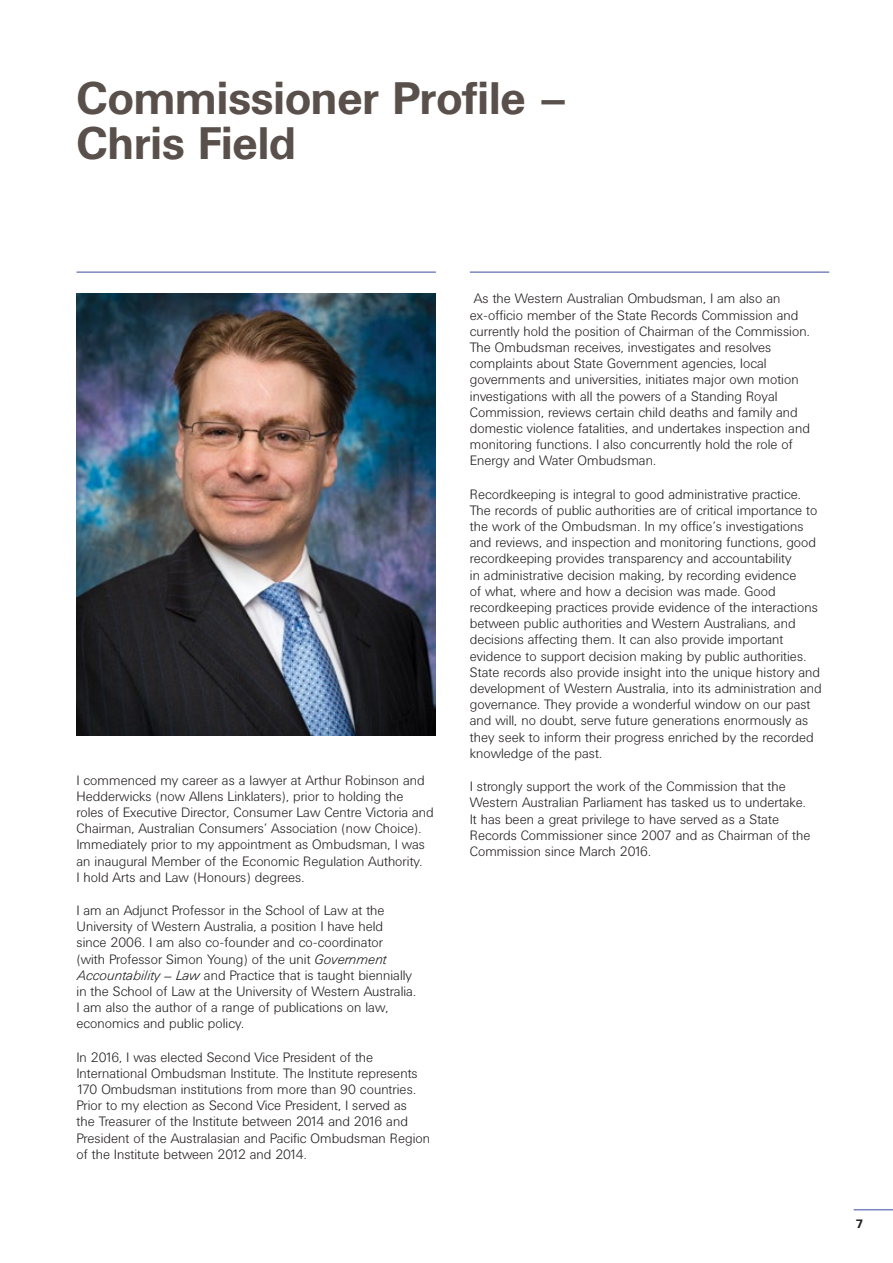
<style>
.page{position:relative;width:893px;height:1263px;background:#fff}
.page>*{position:absolute;margin:0;border:0;box-sizing:border-box;transform-origin:0 0}
.t1{font:700 45px/45px "Univers BQ";letter-spacing:-.01em;color:#59504b}
.t2{font:300 13.5px/16.2px "Univers BQ";color:#231f20}
.t3{font:700 12px "Univers BQ";color:#231f20}
.s1{font-style:italic}
</style>
<div class="page">
<hr style="left:77px;top:271px;width:359px;height:2px;background:#7b87c2">
<hr style="left:470px;top:271px;width:359px;height:2px;background:#7b87c2">
<hr style="left:854px;top:1209px;width:39px;height:1px;background:#7b87c2">
<img style="left:77px;top:293px;width:359px;height:443px">
<h1 class="t1" style="left:77px;top:77px;width:492px">Commissioner Profile –<br>Chris Field</h1>
<p class="t2" style="left:77px;top:772px;width:359px">I commenced my career as a lawyer at Arthur Robinson and Hedderwicks (now Allens Linklaters), prior to holding the roles of Executive Director, Consumer Law Centre Victoria and Chairman, Australian Consumers’ Association (now Choice).<br>Immediately prior to my appointment as Ombudsman, I was an inaugural Member of the Economic Regulation Authority.<br>I hold Arts and Law (Honours) degrees.</p>
<p class="t2" style="left:77px;top:903px;width:341px">I am an Adjunct Professor in the School of Law at the University of Western Australia, a position I have held since 2006. I am also co-founder and co-coordinator<br>(with Professor Simon Young) of the unit <span class="s1">Government Accountability – Law</span> and Practice that is taught biennially in the School of Law at the University of Western Australia.<br>I am also the author of a range of publications on law, economics and public policy.</p>
<p class="t2" style="left:77px;top:1049px;width:355px">In 2016, I was elected Second Vice President of the International Ombudsman Institute. The Institute represents 170 Ombudsman institutions from more than 90 countries.<br>Prior to my election as Second Vice President, I served as<br>the Treasurer of the Institute between 2014 and 2016 and President of the Australasian and Pacific Ombudsman Region of the Institute between 2012 and 2014.</p>
<p class="t2" style="left:470px;top:291px;width:342px">As the Western Australian Ombudsman, I am also an ex-officio member of the State Records Commission and currently hold the position of Chairman of the Commission.<br>The Ombudsman receives, investigates and resolves complaints about State Government agencies, local governments and universities, initiates major own motion investigations with all the powers of a Standing Royal Commission, reviews certain child deaths and family and domestic violence fatalities, and undertakes inspection and monitoring functions. I also concurrently hold the role of Energy and Water Ombudsman.</p>
<p class="t2" style="left:470px;top:486px;width:353px">Recordkeeping is integral to good administrative practice.<br>The records of public authorities are of critical importance to the work of the Ombudsman. In my office’s investigations and reviews, and inspection and monitoring functions, good recordkeeping provides transparency and accountability<br>in administrative decision making, by recording evidence<br>of what, where and how a decision was made. Good recordkeeping practices provide evidence of the interactions between public authorities and Western Australians, and decisions affecting them. It can also provide important evidence to support decision making by public authorities.<br>State records also provide insight into the unique history and development of Western Australia, into its administration and governance. They provide a wonderful window on our past and will, no doubt, serve future generations enormously as they seek to inform their progress enriched by the recorded knowledge of the past.</p>
<p class="t2" style="left:470px;top:779px;width:342px">I strongly support the work of the Commission that the Western Australian Parliament has tasked us to undertake.<br>It has been a great privilege to have served as a State Records Commissioner since 2007 and as Chairman of the Commission since March 2016.</p>
<p class="t3" style="left:856px;top:1217px;width:9px">7</p>
</div>
